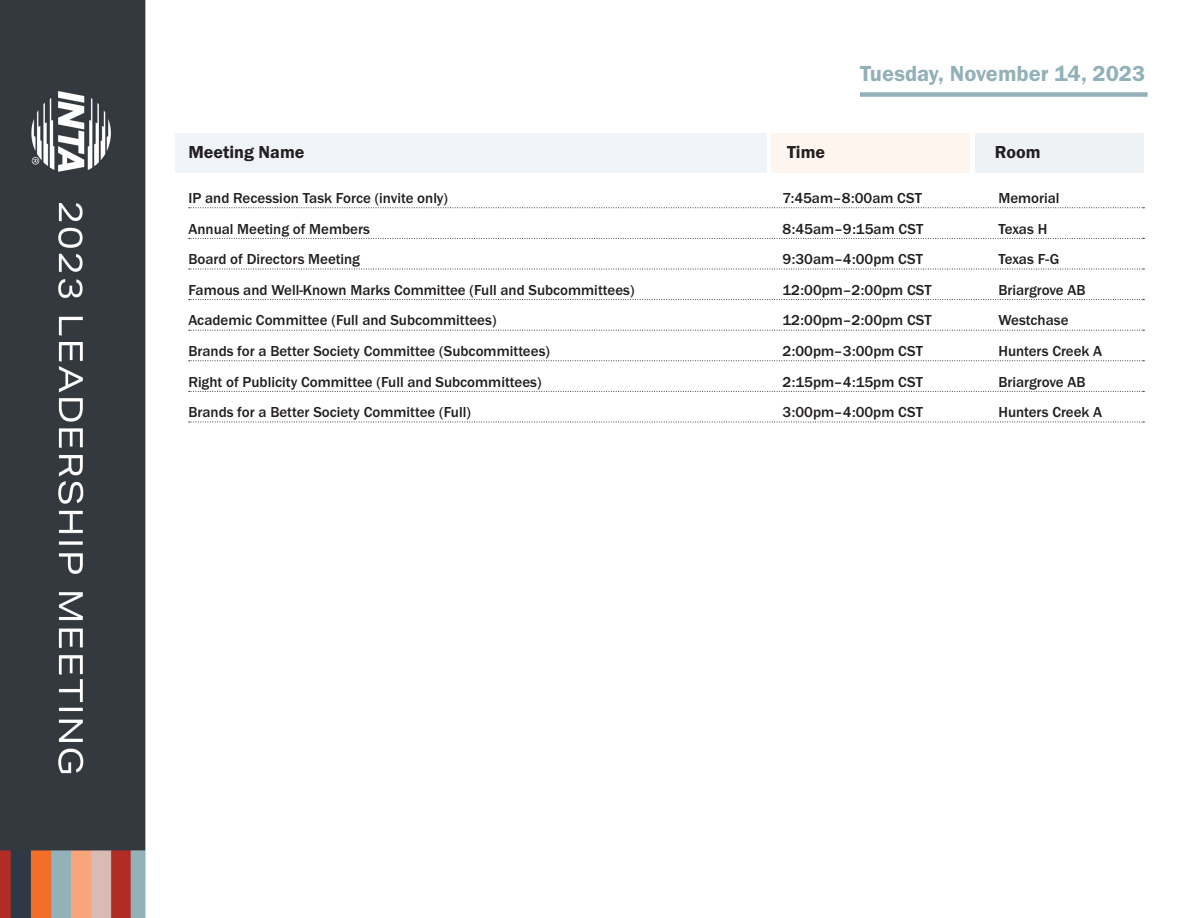
<style>
.page{position:relative;width:1188px;height:918px;background:#fff}
.page>*{position:absolute;margin:0;border:0;box-sizing:border-box;transform-origin:0 0}
.t1{font:22.5px "Franklin Gothic URW Dem";color:#92b0b8}
.t2{font:18px "Franklin Gothic URW Dem";color:#231f20}
.LM22_STYLE{font:500 15px "Franklin Gothic URW";color:#231f20}
</style>
<div class="page">
<img style="left:0;top:0;width:1145px;height:918px">
<div style="left:860px;top:92px;width:288px;height:5px;background:#92b0b8"></div>
<svg style="left:189px;top:207px;width:955px;height:1px"></svg>
<svg style="left:189px;top:238px;width:955px;height:1px"></svg>
<svg style="left:189px;top:269px;width:955px;height:1px"></svg>
<svg style="left:189px;top:299px;width:955px;height:1px"></svg>
<svg style="left:189px;top:330px;width:955px;height:1px"></svg>
<svg style="left:189px;top:360px;width:955px;height:1px"></svg>
<svg style="left:189px;top:391px;width:955px;height:1px"></svg>
<svg style="left:189px;top:422px;width:955px;height:1px"></svg>
<div style="left:176px;top:133px;width:591px;height:39px;background:#f0f4f8"></div>
<div style="left:772px;top:133px;width:198px;height:39px;background:#fef5ee"></div>
<div style="left:975px;top:133px;width:169px;height:39px;background:#eef2f4"></div>
<p class="t1" style="left:860px;top:60px;width:287px">Tuesday, November 14, 2023</p>
<p class="t2" style="left:188px;top:141px;width:118px">Meeting Name</p>
<p class="t2" style="left:787px;top:141px;width:40px">Time</p>
<p class="t2" style="left:995px;top:141px;width:47px">Room</p>
<p class="LM22_STYLE" style="left:188px;top:189px;width:261px">IP and Recession Task Force (invite only)</p>
<p class="LM22_STYLE" style="left:782px;top:189px;width:141px">7:45am–8:00am CST</p>
<p class="LM22_STYLE" style="left:998px;top:189px;width:63px">Memorial</p>
<p class="LM22_STYLE" style="left:188px;top:219px;width:183px">Annual Meeting of Members</p>
<p class="LM22_STYLE" style="left:782px;top:219px;width:142px">8:45am–9:15am CST</p>
<p class="LM22_STYLE" style="left:998px;top:219px;width:50px">Texas H</p>
<p class="LM22_STYLE" style="left:188px;top:250px;width:173px">Board of Directors Meeting</p>
<p class="LM22_STYLE" style="left:782px;top:250px;width:142px">9:30am–4:00pm CST</p>
<p class="LM22_STYLE" style="left:998px;top:250px;width:63px">Texas F-G</p>
<p class="LM22_STYLE" style="left:188px;top:280px;width:448px">Famous and Well-Known Marks Committee (Full and Subcommittees)</p>
<p class="LM22_STYLE" style="left:782px;top:280px;width:151px">12:00pm–2:00pm CST</p>
<p class="LM22_STYLE" style="left:998px;top:280px;width:89px">Briargrove AB</p>
<p class="LM22_STYLE" style="left:188px;top:311px;width:310px">Academic Committee (Full and Subcommittees)</p>
<p class="LM22_STYLE" style="left:782px;top:311px;width:151px">12:00pm–2:00pm CST</p>
<p class="LM22_STYLE" style="left:998px;top:311px;width:72px">Westchase</p>
<p class="LM22_STYLE" style="left:188px;top:342px;width:363px">Brands for a Better Society Committee (Subcommittees)</p>
<p class="LM22_STYLE" style="left:782px;top:342px;width:142px">2:00pm–3:00pm CST</p>
<p class="LM22_STYLE" style="left:998px;top:342px;width:105px">Hunters Creek A</p>
<p class="LM22_STYLE" style="left:188px;top:372px;width:355px">Right of Publicity Committee (Full and Subcommittees)</p>
<p class="LM22_STYLE" style="left:782px;top:372px;width:142px">2:15pm–4:15pm CST</p>
<p class="LM22_STYLE" style="left:998px;top:372px;width:89px">Briargrove AB</p>
<p class="LM22_STYLE" style="left:188px;top:403px;width:284px">Brands for a Better Society Committee (Full)</p>
<p class="LM22_STYLE" style="left:782px;top:403px;width:142px">3:00pm–4:00pm CST</p>
<p class="LM22_STYLE" style="left:998px;top:403px;width:105px">Hunters Creek A</p>
</div>
